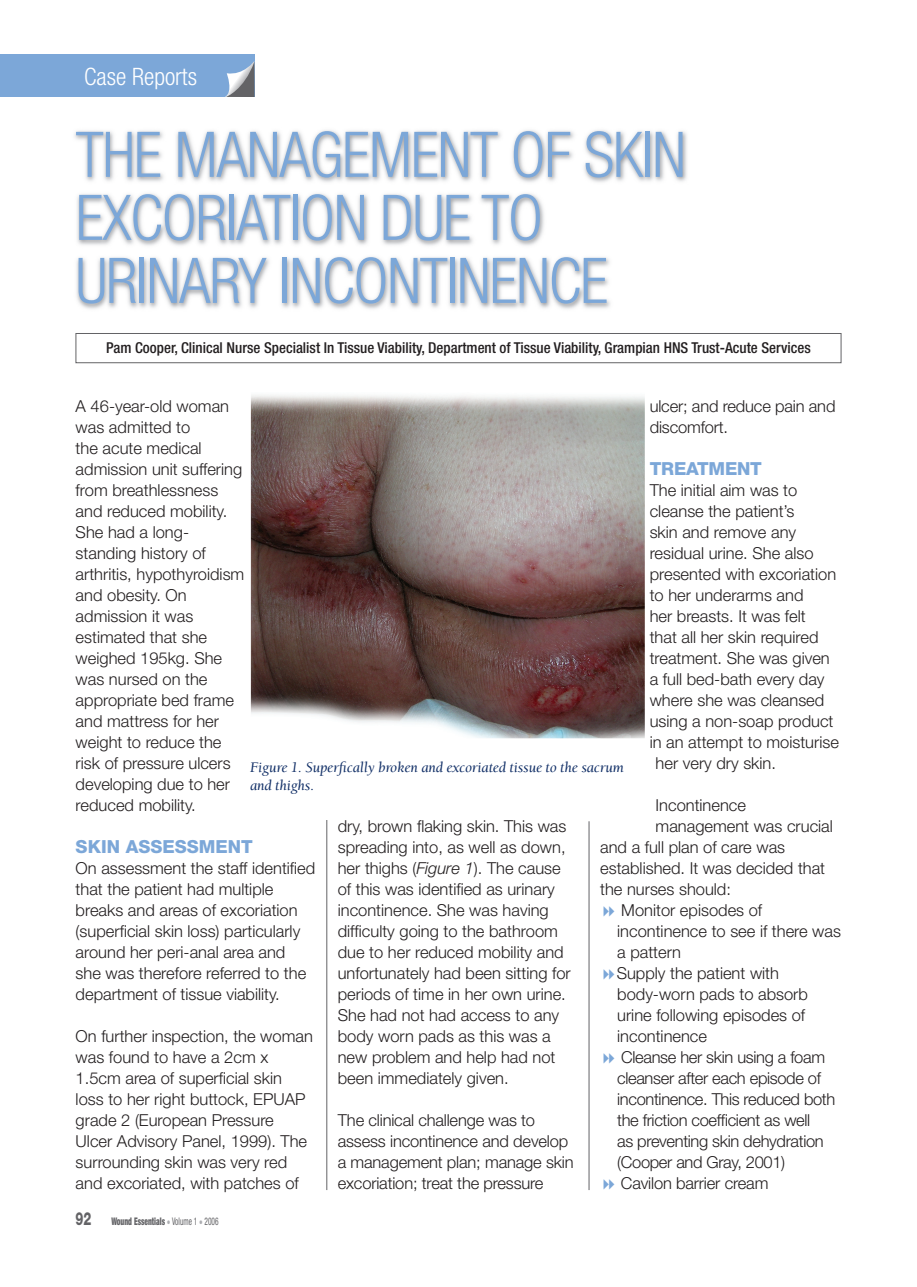
<style>
.page{position:relative;width:917px;height:1287px;background:#fff}
.page>*{position:absolute;margin:0;border:0;box-sizing:border-box;transform-origin:0 0}
.t1{font:300 condensed 63px/63px "Helvetica Neue";letter-spacing:-.02em;color:#7ca7d8}
.t2{font:300 condensed 24px "Helvetica Neue";color:#fff}
.t3{font:800 18px "Helvetica Neue";color:#7ca7d8}
.t4{font:300 16.5px/21px "Helvetica Neue";color:#231f20}
.t5{font:300 16.5px "Helvetica Neue";letter-spacing:-.02em;color:#231f20}
.t6{font:500 condensed 15px "Helvetica Neue";color:#231f20}
.t7{font:italic 15px/18px "Berkeley";letter-spacing:-.01em;color:#0f2d65}
.t8{font:900 condensed 10.5px "Helvetica Neue";color:#636366;scale:.7 1}
.s1{font-style:italic}
.s2{font-weight:800;font-stretch:normal;font-size:18px}
.s3{font-weight:400;color:#adaeb2}
.s4{font-weight:400}
</style>
<div class="page">
<img style="left:74px;top:130px;width:613px;height:179px">
<div style="left:76px;top:333px;width:765px;height:30px;border:1px solid #636366"></div>
<hr style="left:589px;top:821px;width:1px;height:369px;background:#636366">
<hr style="left:326px;top:820px;width:1px;height:370px;background:#636366">
<div style="left:0;top:54px;width:254px;height:43px;background:#7ca7d8"></div>
<svg style="left:225px;top:61px;width:29px;height:36px"></svg>
<img style="left:251px;top:395px;width:394px;height:343px">
<h2 class="t2" style="left:84px;top:62px;width:114px">Case Reports</h2>
<h1 class="t1" style="left:76px;top:123px;width:612px">THE MANAGEMENT OF SKIN<br>EXCORIATION DUE TO<br>URINARY INCONTINENCE</h1>
<p class="t6" style="left:106px;top:339px;width:706px">Pam Cooper, Clinical Nurse Specialist In Tissue Viability, Department of Tissue Viability, Grampian HNS Trust-Acute Services</p>
<p class="t4" style="left:76px;top:395px;width:170px">A 46-year-old woman was admitted to<br>the acute medical admission unit suffering from breathlessness and reduced mobility.<br>She had a long&shy;standing history of arthritis, hypothyroidism and obesity. On admission it was estimated that she weighed 195kg. She was nursed on the appropriate bed frame and mattress for her weight to reduce the risk of pressure ulcers developing due to her reduced mobility.</p>
<p class="t3" style="left:76px;top:836px;width:179px">SKIN ASSESSMENT</p>
<p class="t4" style="left:76px;top:857px;width:241px">On assessment the staff identified that the patient had multiple breaks and areas of excoriation (superficial skin loss) particularly around her peri-anal area and<br>she was therefore referred to the department of tissue viability.</p>
<p class="t4" style="left:76px;top:1025px;width:239px">On further inspection, the woman was found to have a 2cm x<br>1.5cm area of superficial skin loss to her right buttock, EPUAP grade 2 (European Pressure<br>Ulcer Advisory Panel, 1999). The surrounding skin was very red and excoriated, with patches of</p>
<p class="t4" style="left:649px;top:395px;width:187px">ulcer; and reduce pain and discomfort.</p>
<p class="t3" style="left:649px;top:458px;width:114px">TREATMENT</p>
<p class="t4" style="left:649px;top:479px;width:149px">The initial aim was to</p>
<p class="t4" style="left:649px;top:500px;width:146px">cleanse the patient’s</p>
<p class="t4" style="left:649px;top:521px;width:148px">skin and remove any</p>
<p class="t4" style="left:649px;top:542px;width:165px">residual urine. She also</p>
<p class="t4" style="left:649px;top:563px;width:188px">presented with excoriation</p>
<p class="t4" style="left:649px;top:584px;width:155px">to her underarms and</p>
<p class="t4" style="left:649px;top:605px;width:157px">her breasts. It was felt</p>
<p class="t4" style="left:649px;top:626px;width:170px">that all her skin required</p>
<p class="t4" style="left:649px;top:647px;width:182px">treatment. She was given</p>
<p class="t4" style="left:649px;top:668px;width:176px">a full bed-bath every day</p>
<p class="t4" style="left:649px;top:689px;width:176px">where she was cleansed</p>
<p class="t4" style="left:649px;top:710px;width:185px">using a non-soap product</p>
<p class="t4" style="left:649px;top:731px;width:191px">in an attempt to moisturise</p>
<p class="t4" style="left:655px;top:752px;width:122px">her very dry skin.</p>
<p class="t4" style="left:655px;top:794px;width:92px">Incontinence</p>
<p class="t4" style="left:655px;top:815px;width:179px">management was crucial</p>
<p class="t4" style="left:600px;top:836px;width:186px">and a full plan of care was</p>
<p class="t4" style="left:600px;top:857px;width:226px">established. It was decided that</p>
<p class="t4" style="left:600px;top:878px;width:132px">the nurses should:</p>
<p class="t4" style="left:621px;top:899px;width:142px">Monitor episodes of</p>
<p class="t4" style="left:617px;top:920px;width:225px">incontinence to see if there was</p>
<p class="t4" style="left:617px;top:941px;width:65px">a pattern</p>
<p class="t4" style="left:616px;top:962px;width:164px">Supply the patient with</p>
<p class="t4" style="left:617px;top:983px;width:192px">body-worn pads to absorb</p>
<p class="t4" style="left:617px;top:1004px;width:189px">urine following episodes of</p>
<p class="t4" style="left:617px;top:1025px;width:91px">incontinence</p>
<p class="t5" style="left:621px;top:1047px;width:205px">Cleanse her skin using a foam</p>
<p class="t5" style="left:617px;top:1068px;width:205px">cleanser after each episode of</p>
<p class="t5" style="left:617px;top:1089px;width:220px">incontinence. This reduced both</p>
<p class="t5" style="left:617px;top:1110px;width:195px">the friction coefficient as well</p>
<p class="t5" style="left:617px;top:1131px;width:208px">as preventing skin dehydration</p>
<p class="t5" style="left:617px;top:1152px;width:169px">(Cooper and Gray, 2001)</p>
<p class="t4" style="left:621px;top:1172px;width:149px">Cavilon barrier cream</p>
<p class="t7" style="left:250px;top:758px;width:375px">Figure 1. Superfically broken and excoriated tissue to the sacrum and thighs.</p>
<p class="t4" style="left:338px;top:815px;width:234px">dry, brown flaking skin. This was spreading into, as well as down, her thighs (<span class="s1">Figure 1</span>). The cause of this was identified as urinary incontinence. She was having difficulty going to the bathroom due to her reduced mobility and unfortunately had been sitting for periods of time in her own urine.<br>She had not had access to any body worn pads as this was a new problem and help had not been immediately given.</p>
<p class="t4" style="left:338px;top:1109px;width:237px">The clinical challenge was to assess incontinence and develop a management plan; manage skin excoriation; treat the pressure</p>
<p class="t8" style="left:76px;top:1214px;width:206px"><span class="s2">92</span> Wound Essentials <span class="s3">•</span> <span class="s4">Volume 1</span> <span class="s3">•</span> <span class="s4">2006</span></p>
</div>
